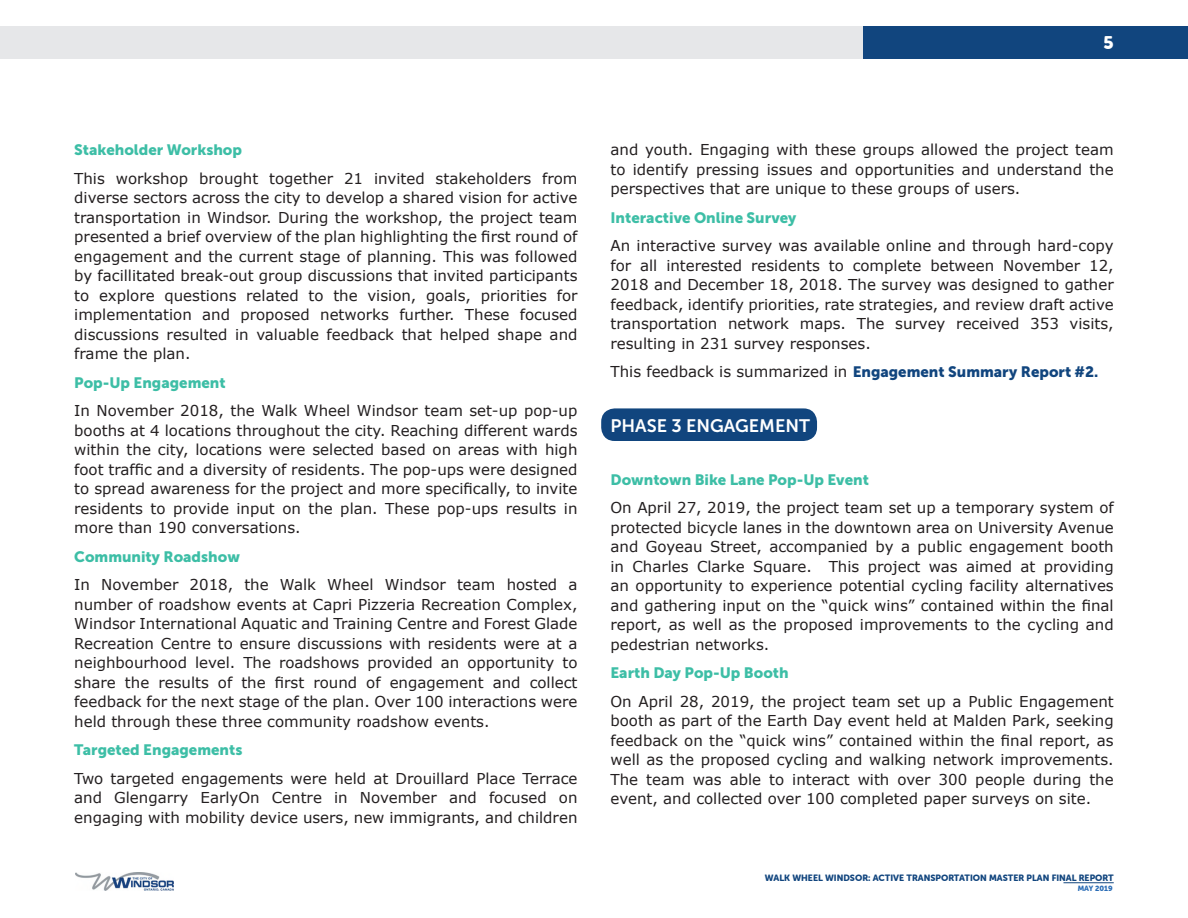
<style>
.page{position:relative;width:1188px;height:918px;background:#fff}
.page>*{position:absolute;margin:0;border:0;box-sizing:border-box;transform-origin:0 0}
.t1{font:18px "Museo Sans 700";color:#fff}
.t2{font:18px "Museo Sans Rounded 900";color:#fff}
.Body{font:15px/19.5px "MS Reference Sans Serif";color:#231f20;text-align:justify}
.Body-2{font:15px "Museo Sans 900";color:#3dbea6}
.t3{font:9px "Museo Sans Rounded 900";color:#11457e}
.t4{font:7.5px "Museo Sans Rounded 900";color:#2b6db6}
.s1{font-family:"Museo Sans 900";color:#11457e}
</style>
<div class="page">
<div style="left:862px;top:26px;width:326px;height:32px;background:#11457e"></div>
<div style="left:0;top:26px;width:862px;height:32px;background:#e6e7e9"></div>
<hr style="left:1064px;top:882px;width:50px;height:1px;background:#11457e">
<img style="left:75px;top:873px;width:99px;height:18px">
<div style="left:601px;top:408px;width:216px;height:33px;background:#11457e;border-radius:13px"></div>
<p class="t2" style="left:1103px;top:32px;width:12px">5</p>
<p class="Body-2" style="left:74px;top:141px;width:169px">Stakeholder Workshop</p>
<p class="Body" style="left:74px;top:168px;width:505px">This workshop brought together 21 invited stakeholders from diverse sectors across the city to develop a shared vision for active transportation in Windsor. During the workshop, the project team presented a brief overview of the plan highlighting the first round of engagement and the current stage of planning. This was followed by facillitated break-out group discussions that invited participants to explore questions related to the vision, goals, priorities for implementation and proposed networks further. These focused discussions resulted in valuable feedback that helped shape and frame the plan.</p>
<p class="Body-2" style="left:74px;top:374px;width:153px">Pop-Up Engagement</p>
<p class="Body" style="left:74px;top:401px;width:505px">In November 2018, the Walk Wheel Windsor team set-up pop-up booths at 4 locations throughout the city. Reaching different wards within the city, locations were selected based on areas with high foot traffic and a diversity of residents. The pop-ups were designed to spread awareness for the project and more specifically, to invite residents to provide input on the plan. These pop-ups results in more than 190 conversations.</p>
<p class="Body-2" style="left:74px;top:548px;width:167px">Community Roadshow</p>
<p class="Body" style="left:74px;top:575px;width:505px">In November 2018, the Walk Wheel Windsor team hosted a number of roadshow events at Capri Pizzeria Recreation Complex, Windsor International Aquatic and Training Centre and Forest Glade Recreation Centre to ensure discussions with residents were at a neighbourhood level. The roadshows provided an opportunity to share the results of the first round of engagement and collect feedback for the next stage of the plan. Over 100 interactions were held through these three community roadshow events.</p>
<p class="Body-2" style="left:74px;top:741px;width:170px">Targeted Engagements</p>
<p class="Body" style="left:74px;top:768px;width:505px">Two targeted engagements were held at Drouillard Place Terrace and Glengarry EarlyOn Centre in November and focused on engaging with mobility device users, new immigrants, and children</p>
<p class="Body" style="left:610px;top:140px;width:505px">and youth. Engaging with these groups allowed the project team to identify pressing issues and opportunities and understand the perspectives that are unique to these groups of users.</p>
<p class="Body-2" style="left:610px;top:209px;width:187px">Interactive Online Survey</p>
<p class="Body" style="left:610px;top:236px;width:505px">An interactive survey was available online and through hard-copy for all interested residents to complete between November 12, 2018 and December 18, 2018. The survey was designed to gather feedback, identify priorities, rate strategies, and review draft active transportation network maps. The survey received 353 visits, resulting in 231 survey responses.</p>
<p class="Body" style="left:610px;top:362px;width:489px">This feedback is summarized in <span class="s1">Engagement Summary Report #2.</span></p>
<h2 class="t1" style="left:610px;top:416px;width:201px">PHASE 3 ENGAGEMENT</h2>
<p class="Body-2" style="left:610px;top:471px;width:260px">Downtown Bike Lane Pop-Up Event</p>
<p class="Body" style="left:610px;top:497px;width:505px">On April 27, 2019, the project team set up a temporary system of protected bicycle lanes in the downtown area on University Avenue and Goyeau Street, accompanied by a public engagement booth in Charles Clarke Square. This project was aimed at providing an opportunity to experience potential cycling facility alternatives and gathering input on the “quick wins” contained within the final report, as well as the proposed improvements to the cycling and pedestrian networks.</p>
<p class="Body-2" style="left:610px;top:664px;width:180px">Earth Day Pop-Up Booth</p>
<p class="Body" style="left:610px;top:691px;width:505px">On April 28, 2019, the project team set up a Public Engagement booth as part of the Earth Day event held at Malden Park, seeking feedback on the “quick wins” contained within the final report, as well as the proposed cycling and walking network improvements.<br>The team was able to interact with over 300 people during the event, and collected over 100 completed paper surveys on site.</p>
<p class="t3" style="left:765px;top:872px;width:350px">WALK WHEEL WINDSOR: ACTIVE TRANSPORTATION MASTER PLAN FINAL REPORT</p>
<p class="t4" style="left:1078px;top:884px;width:37px">MAY 2019</p>
</div>
